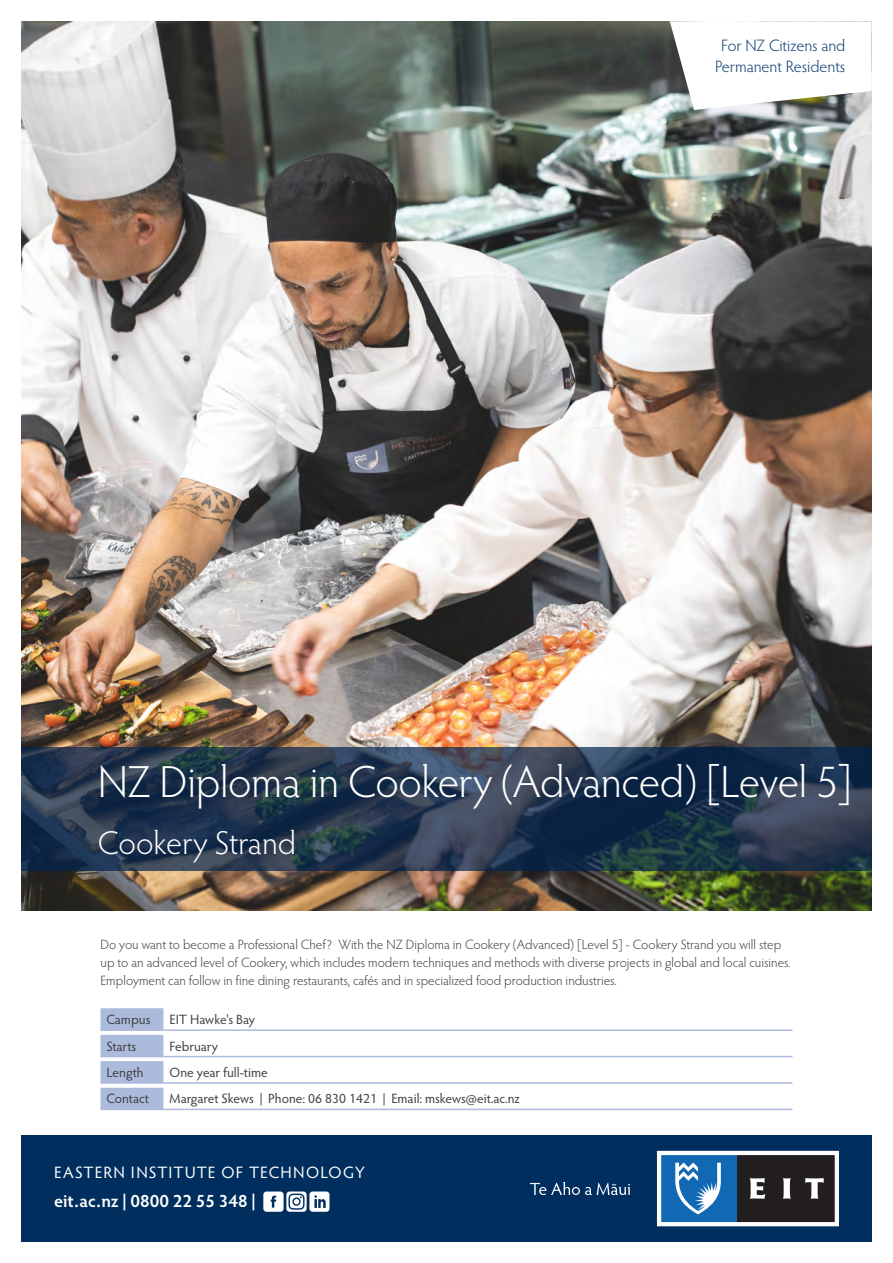
<style>
.page{position:relative;width:893px;height:1263px;background:#fff}
.page>*{position:absolute;margin:0;border:0;box-sizing:border-box;transform-origin:0 0}
.t1{font:300 45px "Hypatia Sans Pro";letter-spacing:-.01em;color:#fff}
.t2{font:300 33px "Hypatia Sans Pro";color:#fff}
.t3{font:600 18px "Hypatia Sans Pro";color:#fff}
.t4{font:300 16.5px/21px "Hypatia Sans Pro";letter-spacing:-.005em;color:#06396d;text-align:center}
.t5{font:16.5px "Hypatia Sans Pro";letter-spacing:.065em;color:#fff}
.t6{font:300 13.5px/18px "Hypatia Sans Pro";color:#3e3e3f}
.t7{font:13.5px "Hypatia Sans Pro";letter-spacing:-.005em;color:#3e3e3f}
</style>
<div class="page">
<div style="left:21px;top:1135px;width:851px;height:107px;background:#002f5f"></div>
<div style="left:737px;top:1153px;width:100px;height:71px;background:#231f20"></div>
<div style="left:659px;top:1153px;width:78px;height:71px;background:#1168b3"></div>
<svg style="left:750px;top:1178px;width:74px;height:21px"></svg>
<svg style="left:675px;top:1162px;width:46px;height:52px"></svg>
<div style="left:657px;top:1151px;width:182px;height:75px;border:4px solid #fff"></div>
<svg style="left:530px;top:1182px;width:100px;height:13px"></svg>
<svg style="left:263px;top:1191px;width:66px;height:21px"></svg>
<svg style="left:100px;top:1008px;width:692px;height:101px"></svg>
<hr style="left:100px;top:1029px;width:64px;height:2px;background:#acbbdc">
<hr style="left:164px;top:1029px;width:628px;height:2px;background:#acbbdc">
<hr style="left:100px;top:1056px;width:64px;height:1px;background:#acbbdc">
<hr style="left:164px;top:1056px;width:628px;height:1px;background:#acbbdc">
<hr style="left:100px;top:1082px;width:64px;height:2px;background:#acbbdc">
<hr style="left:164px;top:1082px;width:628px;height:2px;background:#acbbdc">
<hr style="left:100px;top:1109px;width:64px;height:1px;background:#acbbdc">
<hr style="left:164px;top:1109px;width:628px;height:1px;background:#acbbdc">
<img style="left:21px;top:21px;width:851px;height:889px">
<svg style="left:21px;top:747px;width:851px;height:124px;background:#24374f"></svg>
<svg style="left:669px;top:21px;width:203px;height:90px"></svg>
<p class="t4" style="left:715px;top:35px;width:132px">For NZ Citizens and<br>Permanent Residents</p>
<h1 class="t1" style="left:98px;top:753px;width:755px">NZ Diploma in Cookery (Advanced) [Level 5]</h1>
<h2 class="t2" style="left:98px;top:821px;width:200px">Cookery Strand</h2>
<p class="t6" style="left:100px;top:935px;width:692px">Do you want to become a Professional Chef? With the NZ Diploma in Cookery (Advanced) [Level 5] - Cookery Strand you will step up to an advanced level of Cookery, which includes modern techniques and methods with diverse projects in global and local cuisines.<br>Employment can follow in fine dining restaurants, cafés and in specialized food production industries.</p>
<p class="t7" style="left:106px;top:1010px;width:45px">Campus</p>
<p class="t7" style="left:170px;top:1010px;width:87px">EIT Hawke's Bay</p>
<p class="t7" style="left:106px;top:1037px;width:31px">Starts</p>
<p class="t7" style="left:170px;top:1037px;width:50px">February</p>
<p class="t7" style="left:106px;top:1063px;width:39px">Length</p>
<p class="t7" style="left:170px;top:1063px;width:100px">One year full-time</p>
<p class="t7" style="left:106px;top:1090px;width:44px">Contact</p>
<p class="t7" style="left:170px;top:1090px;width:352px">Margaret Skews | Phone: 06 830 1421 | Email: mskews@eit.ac.nz</p>
<p class="t5" style="left:54px;top:1161px;width:312px">EASTERN INSTITUTE OF TECHNOLOGY</p>
<h3 class="t3" style="left:54px;top:1188px;width:203px">eit.ac.nz | 0800 22 55 348 |</h3>
</div>
